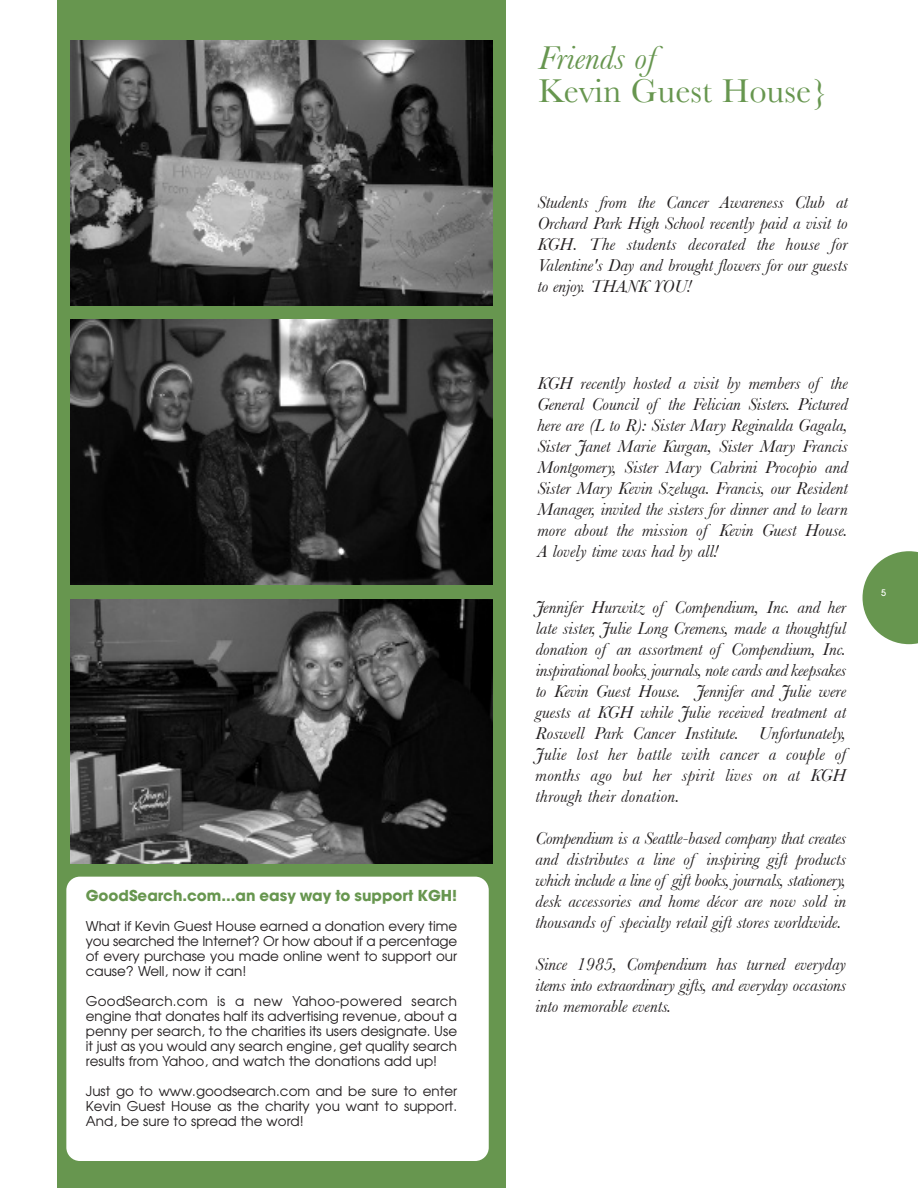
<style>
.page{position:relative;width:918px;height:1188px;background:#fff}
.page>*{position:absolute;margin:0;border:0;box-sizing:border-box;transform-origin:0 0}
.t1{font:34.5px "Baskerville";color:#67964f}
.t2{font:italic 34.5px "Baskerville";color:#67964f}
.t3{font:italic 18px/21px "Baskerville";color:#231f20;text-align:justify}
.t4{font:700 15px "Avant Garde";color:#67964f}
.t5{font:13.5px/15px "Avant Garde";color:#231f20;text-align:justify}
.t6{font:500 9px "Avant Garde";color:#fff}
</style>
<div class="page">
<div style="left:58px;top:0;width:448px;height:1188px;background:#67964f"></div>
<img style="left:70px;top:40px;width:423px;height:265px">
<img style="left:70px;top:320px;width:423px;height:264px">
<img style="left:70px;top:599px;width:423px;height:265px">
<div style="left:66px;top:877px;width:423px;height:284px;background:#fff;border-radius:14px"></div>
<svg style="left:863px;top:551px;width:55px;height:93px"></svg>
<p class="t4" style="left:86px;top:890px;width:373px">GoodSearch.com...an easy way to support KGH!</p>
<p class="t5" style="left:86px;top:919px;width:373px">What if Kevin Guest House earned a donation every time you searched the Internet? Or how about if a percentage of every purchase you made online went to support our cause? Well, now it can!</p>
<p class="t5" style="left:86px;top:994px;width:373px">GoodSearch.com is a new Yahoo-powered search engine that donates half its advertising revenue, about a penny per search, to the charities its users designate. Use it just as you would any search engine, get quality search results from Yahoo, and watch the donations add up!</p>
<p class="t5" style="left:86px;top:1084px;width:373px">Just go to www.goodsearch.com and be sure to enter Kevin Guest House as the charity you want to support.<br>And, be sure to spread the word!</p>
<h1 class="t2" style="left:538px;top:39px;width:119px">Friends of</h1>
<h1 class="t1" style="left:538px;top:71px;width:291px">Kevin Guest House}</h1>
<p class="t3" style="left:537px;top:192px;width:312px">Students from the Cancer Awareness Club at Orchard Park High School recently paid a visit to KGH. The students decorated the house for Valentine's Day and brought flowers for our guests to enjoy. THANK YOU!</p>
<p class="t3" style="left:537px;top:373px;width:312px">KGH recently hosted a visit by members of the General Council of the Felician Sisters. Pictured here are (L to R): Sister Mary Reginalda Gagala, Sister Janet Marie Kurgan, Sister Mary Francis Montgomery, Sister Mary Cabrini Procopio and Sister Mary Kevin Szeluga. Francis, our Resident Manager, invited the sisters for dinner and to learn more about the mission of Kevin Guest House.<br>A lovely time was had by all!</p>
<p class="t3" style="left:536px;top:597px;width:312px">Jennifer Hurwitz of Compendium, Inc. and her late sister, Julie Long Cremens, made a thoughtful donation of an assortment of Compendium, Inc. inspirational books, journals, note cards and keepsakes to Kevin Guest House. Jennifer and Julie were guests at KGH while Julie received treatment at Roswell Park Cancer Institute. Unfortunately, Julie lost her battle with cancer a couple of months ago but her spirit lives on at KGH through their donation.</p>
<p class="t3" style="left:536px;top:828px;width:312px">Compendium is a Seattle-based company that creates and distributes a line of inspiring gift products which include a line of gift books, journals, stationery, desk accessories and home décor are now sold in thousands of specialty retail gift stores worldwide.</p>
<p class="t3" style="left:536px;top:954px;width:312px">Since 1985, Compendium has turned everyday items into extraordinary gifts, and everyday occasions into memorable events.</p>
<p class="t6" style="left:881px;top:589px;width:6px">5</p>
</div>
